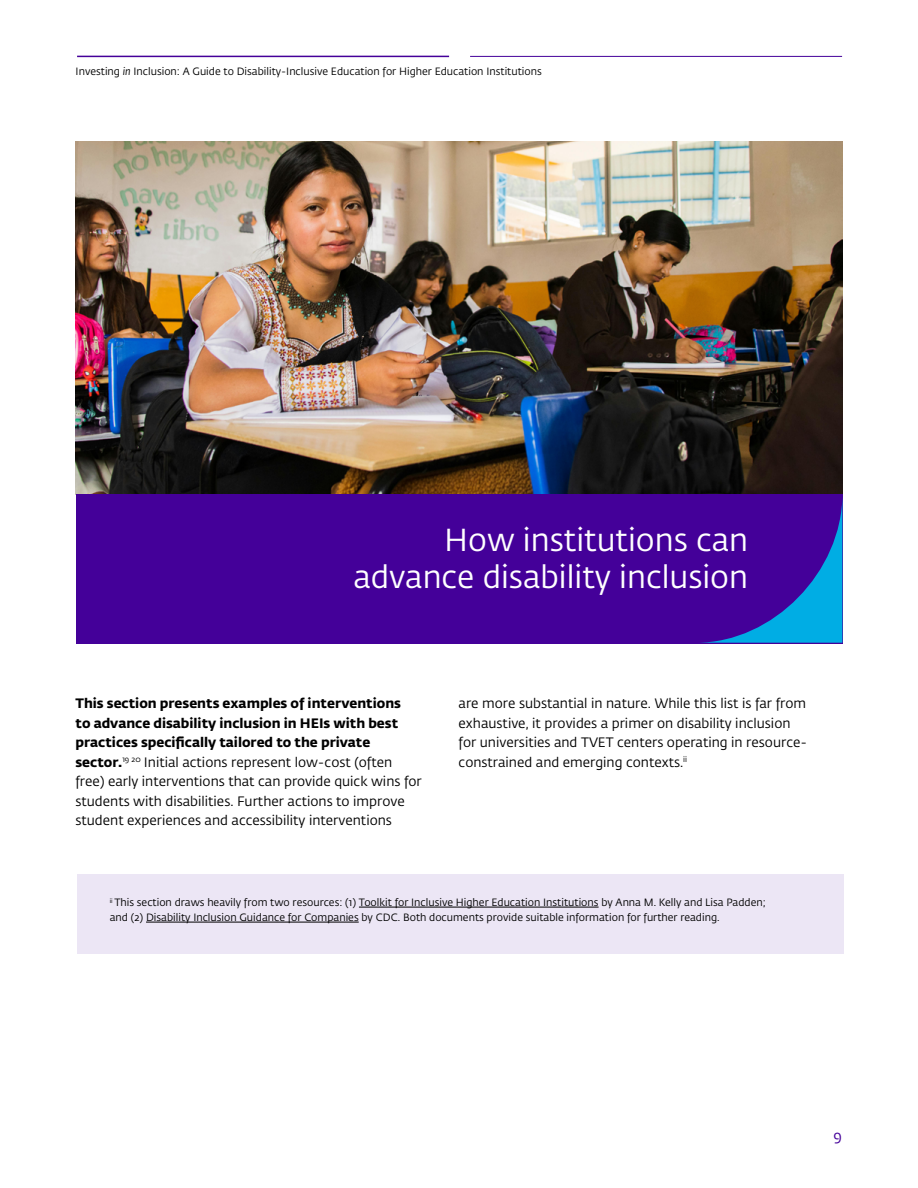
<style>
.page{position:relative;width:918px;height:1188px;background:#fff}
.page>*{position:absolute;margin:0;border:0;box-sizing:border-box;transform-origin:0 0}
.t1{font:31.5px/37.8px "Fedra Sans Std";color:#fff;text-align:right}
.t2{font:15px "Fedra Sans Std";color:#409}
.t3{font:13.5px/19.5px "Fedra Sans Std";color:#000}
.t4{font:10.5px/15px "Fedra Sans Std";color:#000}
.s1{font-style:italic}
.s2{font-weight:700}
</style>
<div class="page">
<hr style="left:77px;top:56px;width:372px;height:1px;background:#409">
<hr style="left:470px;top:56px;width:372px;height:1px;background:#409">
<img style="left:76px;top:141px;width:766px;height:353px">
<div style="left:76px;top:494px;width:766px;height:149px;background:#409"></div>
<div style="left:77px;top:874px;width:766px;height:80px;background:#ece6f5"></div>
<hr style="left:359px;top:907px;width:240px;height:1px;background:#000">
<hr style="left:146px;top:922px;width:213px;height:1px;background:#000">
<svg style="left:701px;top:505px;width:141px;height:138px"></svg>
<p class="t4" style="left:76px;top:64px;width:468px">Investing <span class="s1">in</span> Inclusion: A Guide to Disability-Inclusive Education for Higher Education Institutions</p>
<h1 class="t1" style="left:353px;top:521px;width:396px">How institutions can advance disability inclusion</h1>
<p class="t3" style="left:75px;top:694px;width:348px"><span class="s2">This section presents examples of interventions<br>to advance disability inclusion in HEIs with best practices specifically tailored to the private sector.</span><sup>19</sup> <sup>20</sup> Initial actions represent low-cost (often free) early interventions that can provide quick wins for students with disabilities. Further actions to improve student experiences and accessibility interventions</p>
<p class="t3" style="left:459px;top:694px;width:350px">are more substantial in nature. While this list is far from exhaustive, it provides a primer on disability inclusion for universities and TVET centers operating in resource&shy;constrained and emerging contexts.<sup>ii</sup></p>
<p class="t4" style="left:110px;top:895px;width:658px"><sup>ii</sup> This section draws heavily from two resources: (1) Toolkit for Inclusive Higher Education Institutions by Anna M. Kelly and Lisa Padden; and (2) Disability Inclusion Guidance for Companies by CDC. Both documents provide suitable information for further reading.</p>
<p class="t2" style="left:834px;top:1127px;width:10px">9</p>
</div>
